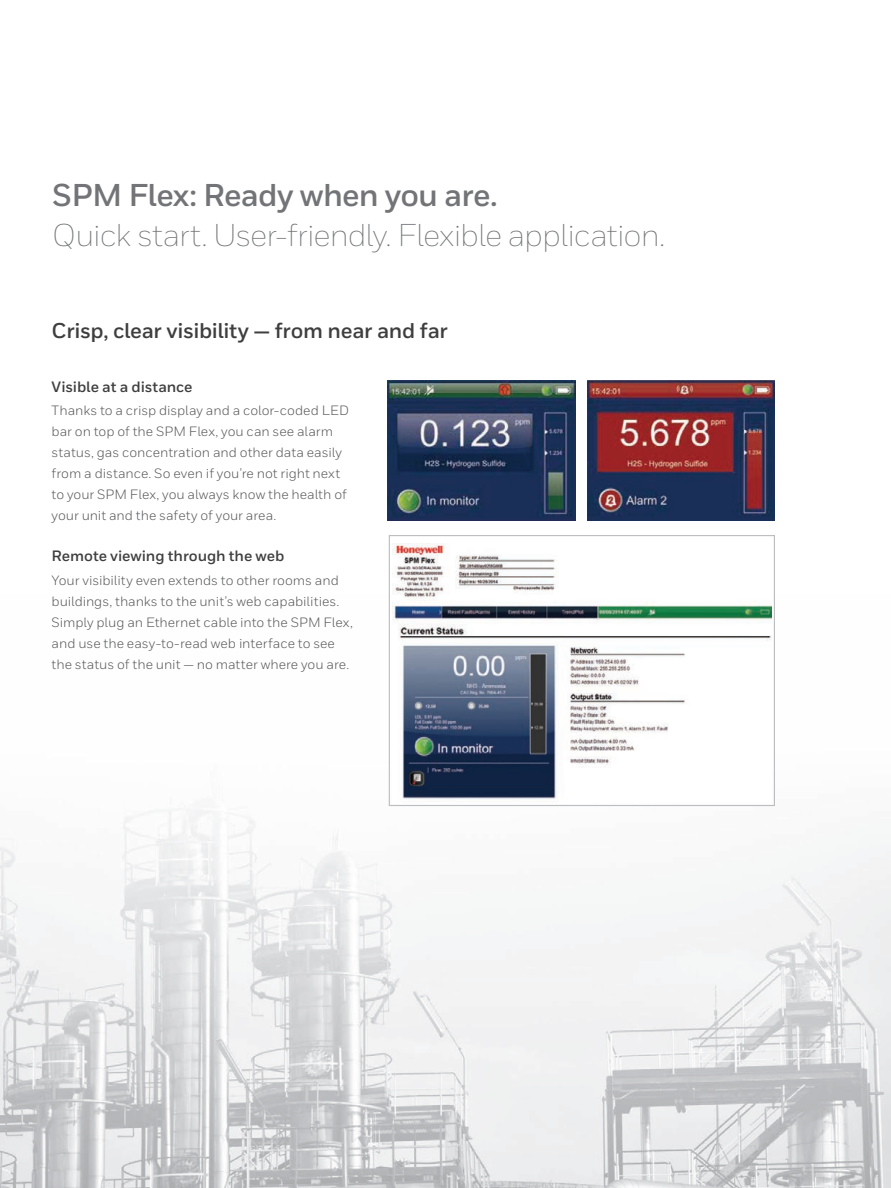
<style>
.page{position:relative;width:891px;height:1188px;background:#fff}
.page>*{position:absolute;margin:0;border:0;box-sizing:border-box;transform-origin:0 0}
.Body__less_space{font:300 31.5px/40.5px "Honeywell Sans";letter-spacing:-.03em;color:#727477}
.Heading_2__11_15{font:700 21.3px "Honeywell Sans";letter-spacing:-.015em;color:#3e3e3f}
.Heading_2__11_15-2{font:700 15px "Honeywell Sans";letter-spacing:-.005em;color:#3e3e3f}
.Body__less_space-2{font:13.5px/21px "Honeywell Sans";color:#57585a}
.s1{font-weight:700}
</style>
<div class="page">
<img style="left:0;top:594px;width:890px;height:594px">
<img style="left:587px;top:380px;width:188px;height:141px">
<img style="left:388px;top:380px;width:187px;height:141px">
<img style="left:393px;top:543px;width:379px;height:260px">
<div style="left:389px;top:535px;width:386px;height:271px;border:1px solid #bcbdc0"></div>
<p class="Body__less_space" style="left:52px;top:174px;width:615px"><span class="s1">SPM Flex: Ready when you are.<br></span>Quick start. User-friendly. Flexible application.</p>
<p class="Heading_2__11_15" style="left:52px;top:318px;width:398px">Crisp, clear visibility — from near and far</p>
<p class="Heading_2__11_15-2" style="left:52px;top:377px;width:143px">Visible at a distance</p>
<p class="Body__less_space-2" style="left:52px;top:400px;width:299px">Thanks to a crisp display and a color-coded LED bar on top of the SPM Flex, you can see alarm status, gas concentration and other data easily from a distance. So even if you’re not right next to your SPM Flex, you always know the health of your unit and the safety of your area.</p>
<p class="Heading_2__11_15-2" style="left:52px;top:547px;width:234px">Remote viewing through the web</p>
<p class="Body__less_space-2" style="left:52px;top:569px;width:303px">Your visibility even extends to other rooms and buildings, thanks to the unit’s web capabilities.<br>Simply plug an Ethernet cable into the SPM Flex, and use the easy-to-read web interface to see the status of the unit — no matter where you are.</p>
</div>
